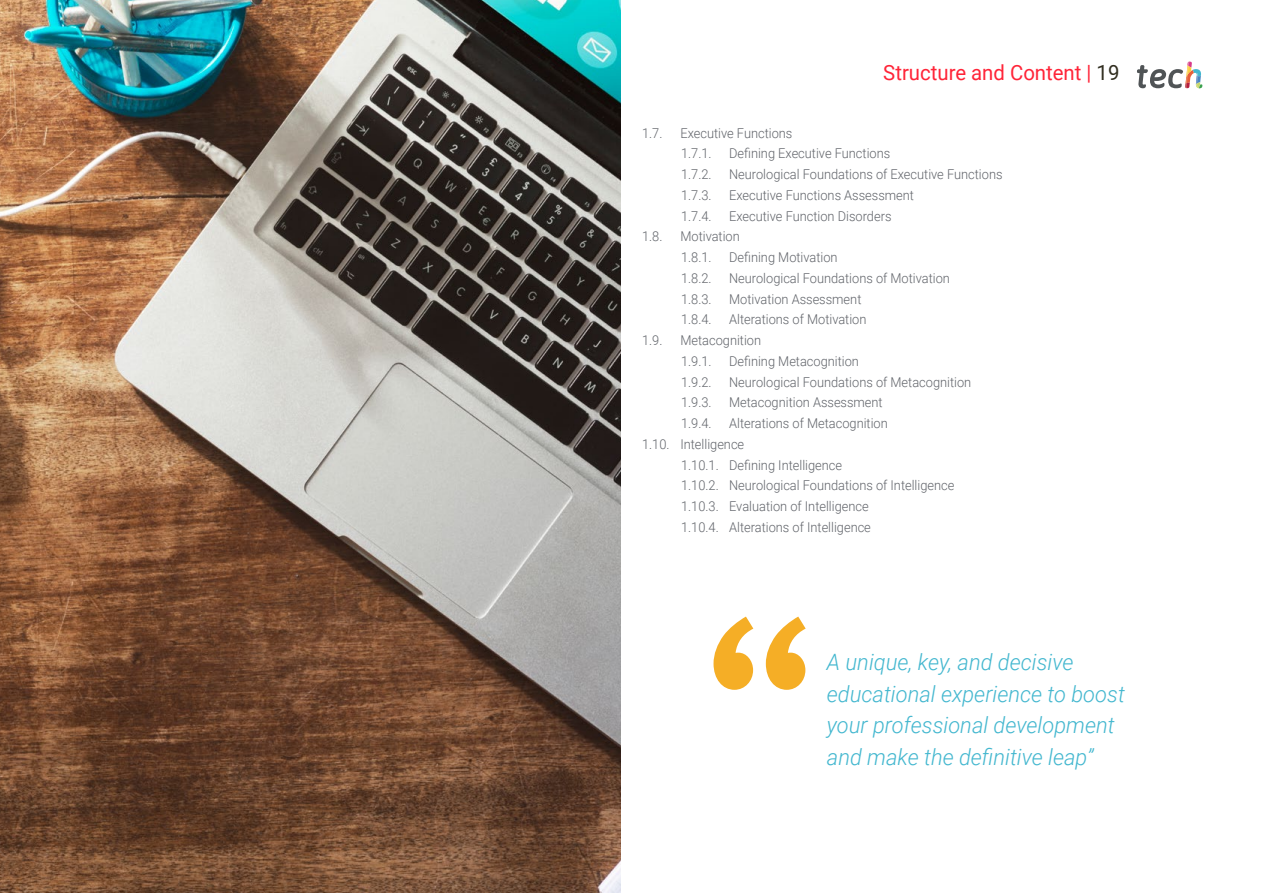
<style>
.page{position:relative;width:1263px;height:893px;background:#fff}
.page>*{position:absolute;margin:0;border:0;box-sizing:border-box;transform-origin:0 0}
.t1{font:italic 300 22.5px/31.5px "Roboto";color:#43b7cf}
.t2{font:21px "Roboto";color:#ff2438}
.t3{font:300 13.5px/20.7px "Roboto";color:#61646a;scale:.95 1}
.s1{color:#312e20}
</style>
<div class="page">
<img style="left:0;top:0;width:621px;height:893px">
<svg style="left:713px;top:617px;width:93px;height:73px"></svg>
<svg style="left:1137px;top:62px;width:65px;height:27px"></svg>
<h2 class="t2" style="left:883px;top:57px;width:238px">Structure and Content | <span class="s1">19</span></h2>
<p class="t3" style="left:642px;top:122px;width:23px">1.7.</p>
<p class="t3" style="left:680px;top:122px;width:119px">Executive Functions<br>1.7.1.</p>
<p class="t3" style="left:729px;top:143px;width:171px">Defining Executive Functions</p>
<p class="t3" style="left:681px;top:164px;width:34px">1.7.2.</p>
<p class="t3" style="left:729px;top:164px;width:289px">Neurological Foundations of Executive Functions</p>
<p class="t3" style="left:681px;top:184px;width:34px">1.7.3.</p>
<p class="t3" style="left:729px;top:184px;width:196px">Executive Functions Assessment</p>
<p class="t3" style="left:681px;top:205px;width:34px">1.7.4.</p>
<p class="t3" style="left:729px;top:205px;width:172px">Executive Function Disorders</p>
<p class="t3" style="left:642px;top:226px;width:23px">1.8.</p>
<p class="t3" style="left:680px;top:226px;width:64px">Motivation<br>1.8.1.</p>
<p class="t3" style="left:729px;top:247px;width:116px">Defining Motivation</p>
<p class="t3" style="left:681px;top:267px;width:34px">1.8.2.</p>
<p class="t3" style="left:729px;top:267px;width:234px">Neurological Foundations of Motivation</p>
<p class="t3" style="left:681px;top:288px;width:34px">1.8.3.</p>
<p class="t3" style="left:729px;top:288px;width:141px">Motivation Assessment</p>
<p class="t3" style="left:681px;top:309px;width:34px">1.8.4.</p>
<p class="t3" style="left:729px;top:309px;width:146px">Alterations of Motivation</p>
<p class="t3" style="left:642px;top:330px;width:23px">1.9.</p>
<p class="t3" style="left:680px;top:330px;width:86px">Metacognition<br>1.9.1.</p>
<p class="t3" style="left:729px;top:350px;width:138px">Defining Metacognition</p>
<p class="t3" style="left:681px;top:371px;width:34px">1.9.2.</p>
<p class="t3" style="left:729px;top:371px;width:256px">Neurological Foundations of Metacognition</p>
<p class="t3" style="left:681px;top:392px;width:34px">1.9.3.</p>
<p class="t3" style="left:729px;top:392px;width:163px">Metacognition Assessment</p>
<p class="t3" style="left:681px;top:413px;width:34px">1.9.4.</p>
<p class="t3" style="left:729px;top:413px;width:169px">Alterations of Metacognition</p>
<p class="t3" style="left:642px;top:433px;width:109px">1.10. Intelligence</p>
<p class="t3" style="left:681px;top:454px;width:171px">1.10.1. Defining Intelligence</p>
<p class="t3" style="left:681px;top:475px;width:289px">1.10.2. Neurological Foundations of Intelligence</p>
<p class="t3" style="left:681px;top:496px;width:199px">1.10.3. Evaluation of Intelligence</p>
<p class="t3" style="left:681px;top:516px;width:201px">1.10.4. Alterations of Intelligence</p>
<h1 class="t1" style="left:827px;top:645px;width:299px">A unique, key, and decisive educational experience to boost your professional development and make the definitive leap”</h1>
</div>
